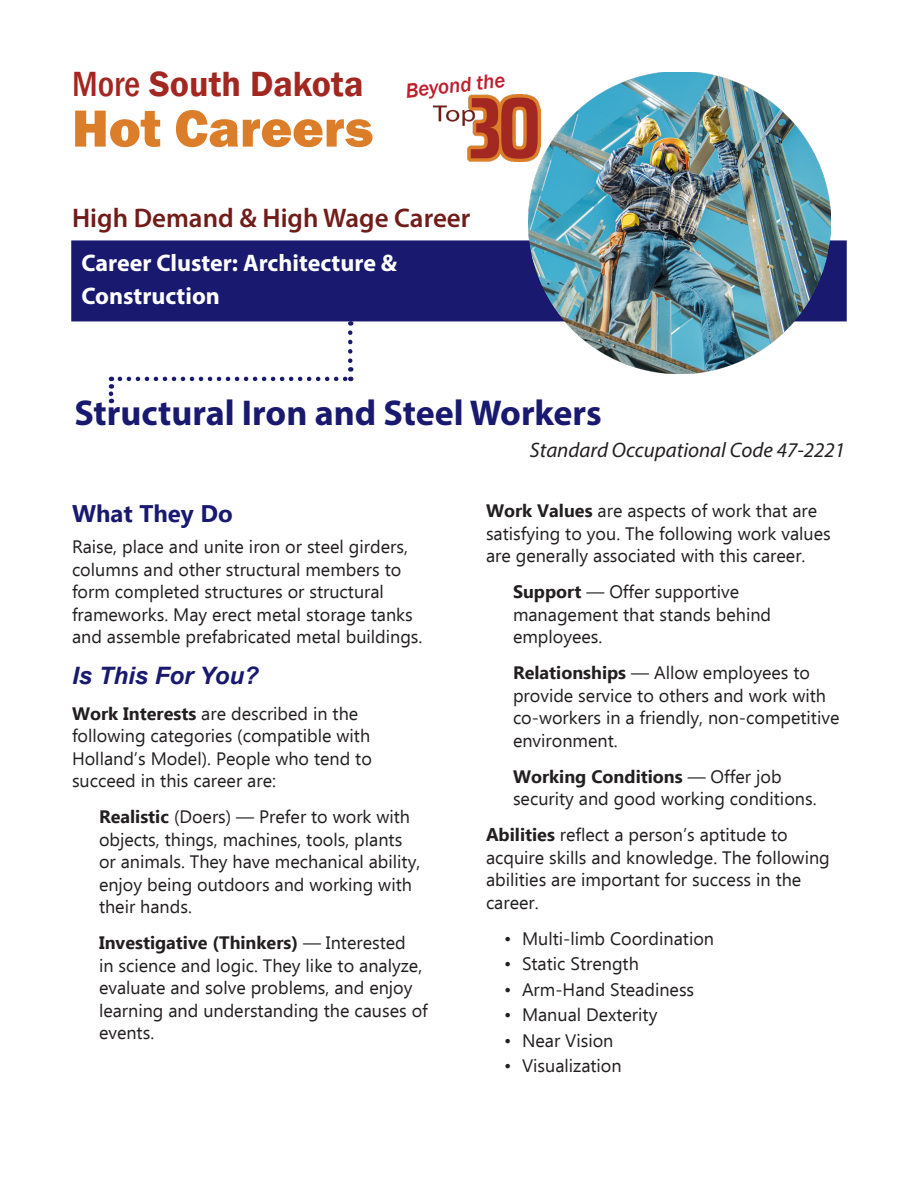
<style>
.page{position:relative;width:918px;height:1188px;background:#fff}
.page>*{position:absolute;margin:0;border:0;box-sizing:border-box;transform-origin:0 0}
.Hot_Careers_in_heade{font:800 54px "Franklin Gothic";color:#dc7d29}
.Occupational_Title{font:700 36px "Myriad Pro";color:#191970}
.South_Dakota_in_head{font:600 36px "Franklin Gothic";color:#a32721}
.High_Demand___High_W{font:600 27px "Myriad Pro";color:#711c19}
.Target_Group_Title{font:700 24px/33px "Myriad Pro";color:#fff}
.Main_body_text{font:italic 700 24px "Arial";color:#191970}
.Subheadings{font:700 24px "Ebrima";color:#191970}
.SOC_Code{font:italic 21px "Myriad Pro";color:#231f20}
.Beyond_the_in_header{font:italic 500 21px "Franklin Gothic";color:#be1e2d}
.Main_body_text-2{font:18px/22.5px "Ebrima";color:#231f20}
.Indented_main_body_t{font:18px/22.5px "Ebrima";color:#231f20}
.s1{font-weight:500;font-stretch:condensed}
.s2{font-weight:700}
</style>
<div class="page">
<div style="left:71px;top:240px;width:776px;height:81px;background:#191970;border:2px solid #191970"></div>
<svg style="left:109px;top:377px;width:4px;height:26px"></svg>
<svg style="left:120px;top:333px;width:232px;height:48px"></svg>
<img style="left:529px;top:72px;width:301px;height:301px">
<img style="left:434px;top:95px;width:107px;height:67px">
<p class="South_Dakota_in_head" style="left:72px;top:61px;width:293px"><span class="s1">More</span> South Dakota</p>
<p class="Hot_Careers_in_heade" style="left:72px;top:94px;width:303px">Hot Careers</p>
<p class="Beyond_the_in_header" style="left:404px;top:78px;width:102px;rotate:-6deg">Beyond the</p>
<p class="High_Demand___High_W" style="left:72px;top:201px;width:400px">High Demand &amp; High Wage Career</p>
<p class="Target_Group_Title" style="left:81px;top:246px;width:317px">Career Cluster: Architecture &amp;<br>Construction</p>
<p class="Occupational_Title" style="left:74px;top:389px;width:529px">Structural Iron and Steel Workers</p>
<p class="Subheadings" style="left:72px;top:494px;width:162px">What They Do</p>
<p class="Main_body_text-2" style="left:72px;top:535px;width:352px">Raise, place and unite iron or steel girders, columns and other structural members to form completed structures or structural frameworks. May erect metal storage tanks and assemble prefabricated metal buildings.</p>
<p class="Main_body_text" style="left:72px;top:659px;width:188px">Is This For You?</p>
<p class="Main_body_text-2" style="left:72px;top:702px;width:301px"><span class="s2">Work Interests</span> are described in the following categories (compatible with Holland’s Model). People who tend to succeed in this career are:</p>
<p class="Indented_main_body_t" style="left:99px;top:805px;width:323px"><span class="s2">Realistic</span> (Doers) — Prefer to work with objects, things, machines, tools, plants or animals. They have mechanical ability, enjoy being outdoors and working with their hands.</p>
<p class="Indented_main_body_t" style="left:99px;top:931px;width:330px"><span class="s2">Investigative (Thinkers)</span> — Interested<br>in science and logic. They like to analyze, evaluate and solve problems, and enjoy learning and understanding the causes of events.</p>
<p class="SOC_Code" style="left:530px;top:437px;width:317px">Standard Occupational Code 47-2221</p>
<p class="Main_body_text-2" style="left:486px;top:499px;width:346px"><span class="s2">Work Values</span> are aspects of work that are satisfying to you. The following work values are generally associated with this career.</p>
<p class="Indented_main_body_t" style="left:513px;top:580px;width:260px"><span class="s2">Support</span> — Offer supportive management that stands behind employees.</p>
<p class="Indented_main_body_t" style="left:513px;top:661px;width:328px"><span class="s2">Relationships</span> — Allow employees to provide service to others and work with co-workers in a friendly, non-competitive environment.</p>
<p class="Indented_main_body_t" style="left:513px;top:765px;width:305px"><span class="s2">Working Conditions</span> — Offer job security and good working conditions.</p>
<p class="Main_body_text-2" style="left:486px;top:823px;width:345px"><span class="s2">Abilities</span> reflect a person’s aptitude to acquire skills and knowledge. The following abilities are important for success in the career.</p>
<p class="Main_body_text-2" style="left:504px;top:927px;width:212px">• Multi-limb Coordination</p>
<p class="Main_body_text-2" style="left:504px;top:952px;width:136px">• Static Strength</p>
<p class="Main_body_text-2" style="left:504px;top:978px;width:192px">• Arm-Hand Steadiness</p>
<p class="Main_body_text-2" style="left:504px;top:1003px;width:155px">• Manual Dexterity</p>
<p class="Main_body_text-2" style="left:504px;top:1029px;width:111px">• Near Vision</p>
<p class="Main_body_text-2" style="left:504px;top:1054px;width:119px">• Visualization</p>
</div>
